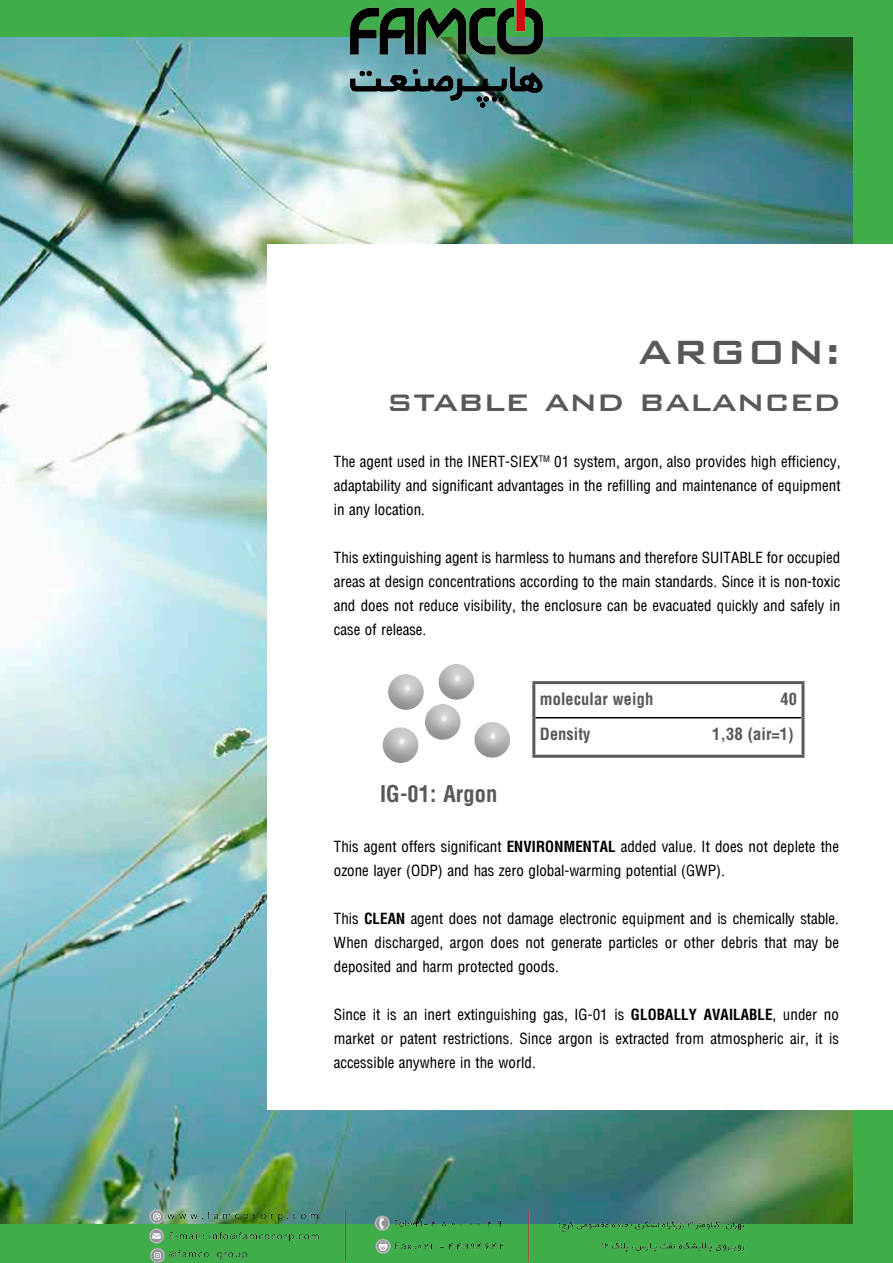
<style>
.page{position:relative;width:893px;height:1263px;background:#fff}
.page>*{position:absolute;margin:0;border:0;box-sizing:border-box;transform-origin:0 0}
.t1{font:500 45px "Bank Gothic BT";color:#57595b}
.t2{font:500 39px "Bank Gothic BT";color:#57595b}
.t3{font:700 condensed 22.5px "Arena";color:#57595b}
.t4{font:700 condensed 16.5px "Arena";color:#57595b}
.t5{font:15px/24px "Arena Condensed";color:#000;text-align:justify}
.s1{font-family:"Arena";font-weight:700;font-stretch:condensed}
</style>
<div class="page">
<img style="left:0;top:37px;width:854px;height:1188px">
<div style="left:0;top:0;width:893px;height:37px;background:#3fad49"></div>
<div style="left:0;top:1225px;width:893px;height:38px;background:#3fad49"></div>
<div style="left:854px;top:0;width:39px;height:1263px;background:#3fad49"></div>
<div style="left:268px;top:244px;width:625px;height:866px;background:#fff"></div>
<div style="left:423px;top:701px;width:39px;height:39px;background:#000;opacity:.75"></div>
<div style="left:385px;top:672px;width:39px;height:39px;background:#000;opacity:.75"></div>
<div style="left:436px;top:662px;width:39px;height:39px;background:#000;opacity:.75"></div>
<div style="left:472px;top:719px;width:39px;height:39px;background:#000;opacity:.75"></div>
<div style="left:381px;top:725px;width:39px;height:39px;background:#000;opacity:.75"></div>
<hr style="left:535px;top:717px;width:266px;height:1px;background:#000">
<hr style="left:532px;top:681px;width:272px;height:3px;background:#57595b">
<hr style="left:532px;top:684px;width:3px;height:34px;background:#57595b">
<hr style="left:801px;top:684px;width:3px;height:34px;background:#57595b">
<hr style="left:532px;top:718px;width:3px;height:37px;background:#57595b">
<hr style="left:801px;top:718px;width:3px;height:37px;background:#57595b">
<hr style="left:532px;top:755px;width:272px;height:3px;background:#57595b">
<img style="left:149px;top:1209px;width:596px;height:54px">
<img style="left:351px;top:0;width:191px;height:108px">
<h1 class="t1" style="left:638px;top:327px;width:204px">ARGON:</h1>
<h2 class="t2" style="left:387px;top:379px;width:455px">stable and balanced</h2>
<p class="t5" style="left:334px;top:450px;width:508px">The agent used in the INERT-SIEX<sup>TM</sup> 01 system, argon, also provides high efficiency, adaptability and significant advantages in the refilling and maintenance of equipment in any location.</p>
<p class="t5" style="left:334px;top:546px;width:508px">This extinguishing agent is harmless to humans and therefore SUITABLE for occupied areas at design concentrations according to the main standards. Since it is non-toxic and does not reduce visibility, the enclosure can be evacuated quickly and safely in case of release.</p>
<h3 class="t3" style="left:380px;top:780px;width:119px">IG-01: Argon</h3>
<p class="t4" style="left:540px;top:689px;width:115px">molecular weigh</p>
<p class="t4" style="left:780px;top:689px;width:18px">40</p>
<p class="t4" style="left:540px;top:724px;width:52px">Density</p>
<p class="t4" style="left:712px;top:724px;width:83px">1,38 (air=1)</p>
<p class="t5" style="left:334px;top:835px;width:507px">This agent offers significant <span class="s1">ENVIRONMENTAL</span> added value. It does not deplete the ozone layer (ODP) and has zero global-warming potential (GWP).</p>
<p class="t5" style="left:334px;top:907px;width:507px">This <span class="s1">CLEAN</span> agent does not damage electronic equipment and is chemically stable.<br>When discharged, argon does not generate particles or other debris that may be deposited and harm protected goods.</p>
<p class="t5" style="left:334px;top:1003px;width:507px">Since it is an inert extinguishing gas, IG-01 is <span class="s1">GLOBALLY AVAILABLE</span>, under no market or patent restrictions. Since argon is extracted from atmospheric air, it is accessible anywhere in the world.</p>
</div>
